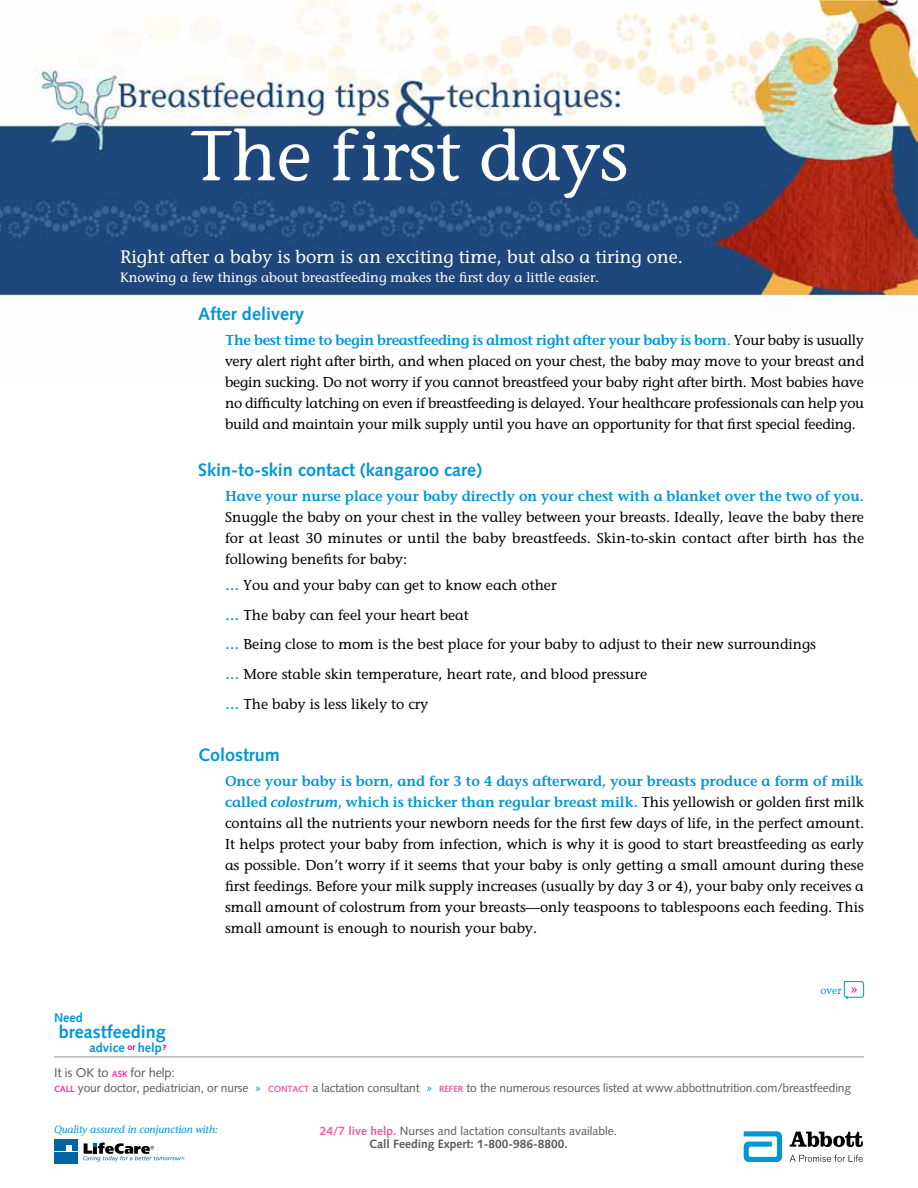
<style>
.page{position:relative;width:918px;height:1188px;background:#fff}
.page>*{position:absolute;margin:0;border:0;box-sizing:border-box;transform-origin:0 0}
.t1{font:70.5px "Stone Informal";letter-spacing:-.01em;color:#fff}
.t2{font:700 18px "Syntax";color:#0096d6}
.t3{font:18px "Stone Informal";color:#fff}
.t4{font:14.25px/21px "Stone Informal";color:#000;text-align:justify}
.t5{font:600 14.25px "Stone Informal";color:#0096d6}
.t6{font:13.5px "Stone Informal";color:#fff}
.t7{font:12.75px "Syntax";letter-spacing:-.01em;color:#58595b}
.t8{font:700 12.75px "Syntax";color:#0096d6}
.t9{font:12px/13.5px "Syntax";letter-spacing:-.01em;color:#58595b;text-align:center}
.t10{font:italic 10.5px "Stone Informal";color:#0096d6}
.t11{font:10.5px "Stone Informal";color:#0096d6}
.s1{font-weight:600;color:#0096d6}
.s2{color:#0096d6}
.s3{font-weight:600;font-style:italic;color:#0096d6}
.s4{font-size:9px;color:#ec008c}
.s5{font-weight:900;font-size:7.5px;color:#ec008c}
.s6{font-family:"Syntax";font-size:15px;color:#ec008c}
.s7{font-weight:700;font-size:9px;color:#f033a3}
.s8{font-weight:700;font-size:9px;color:#ef5ba1}
.s9{font-weight:700;color:#ef5ba1}
.s10{font-weight:700}
</style>
<div class="page">
<hr style="left:54px;top:1057px;width:810px;height:1px;background:#939598">
<svg style="left:54px;top:1140px;width:130px;height:23px"></svg>
<svg style="left:790px;top:1155px;width:73px;height:7px"></svg>
<svg style="left:744px;top:1131px;width:38px;height:31px"></svg>
<svg style="left:790px;top:1132px;width:73px;height:15px"></svg>
<img style="left:0;top:0;width:918px;height:306px">
<svg style="left:844px;top:981px;width:20px;height:18px"></svg>
<h1 class="t1" style="left:190px;top:114px;width:439px">The first days</h1>
<p class="t3" style="left:120px;top:246px;width:565px">Right after a baby is born is an exciting time, but also a tiring one.</p>
<p class="t6" style="left:120px;top:269px;width:481px">Knowing a few things about breastfeeding makes the first day a little easier.</p>
<p class="t2" style="left:198px;top:303px;width:108px">After delivery</p>
<p class="t4" style="left:225px;top:330px;width:641px"><span class="s1">The best time to begin breastfeeding is almost right after your baby is born</span><span class="s2">.</span> Your baby is usually very alert right after birth, and when placed on your chest, the baby may move to your breast and begin sucking. Do not worry if you cannot breastfeed your baby right after birth. Most babies have no difficulty latching on even if breastfeeding is delayed. Your healthcare professionals can help you build and maintain your milk supply until you have an opportunity for that first special feeding.</p>
<p class="t2" style="left:198px;top:459px;width:286px">Skin-to-skin contact (kangaroo care)</p>
<p class="t5" style="left:225px;top:488px;width:640px">Have your nurse place your baby directly on your chest with a blanket over the two of you.</p>
<p class="t4" style="left:225px;top:507px;width:641px">Snuggle the baby on your chest in the valley between your breasts. Ideally, leave the baby there for at least 30 minutes or until the baby breastfeeds. Skin-to-skin contact after birth has the following benefits for baby:</p>
<p class="t4" style="left:225px;top:570px;width:593px;line-height:30px;text-align:left"><span class="s1">…</span> You and your baby can get to know each other<br><span class="s1">…</span> The baby can feel your heart beat<br><span class="s1">…</span> Being close to mom is the best place for your baby to adjust to their new surroundings <span class="s1">…</span> More stable skin temperature, heart rate, and blood pressure<br><span class="s1">…</span> The baby is less likely to cry</p>
<p class="t2" style="left:198px;top:744px;width:83px">Colostrum</p>
<p class="t4" style="left:225px;top:771px;width:641px"><span class="s1">Once your baby is born, and for 3 to 4 days afterward, your breasts produce a form of milk called</span> <span class="s3">colostrum</span><span class="s1">, which is thicker than regular breast milk.</span> This yellowish or golden first milk contains all the nutrients your newborn needs for the first few days of life, in the perfect amount.<br>It helps protect your baby from infection, which is why it is good to start breastfeeding as early as possible. Don’t worry if it seems that your baby is only getting a small amount during these first feedings. Before your milk supply increases (usually by day 3 or 4), your baby only receives a small amount of colostrum from your breasts—only teaspoons to tablespoons each feeding. This small amount is enough to nourish your baby.</p>
<p class="t8" style="left:54px;top:1011px;width:31px">Need</p>
<p class="t2" style="left:59px;top:1021px;width:108px">breastfeeding</p>
<p class="t8" style="left:89px;top:1040px;width:78px">advice <span class="s4">or</span> help<span class="s5">?</span></p>
<p class="t11" style="left:820px;top:984px;width:40px">over <span class="s6">»</span></p>
<p class="t7" style="left:54px;top:1065px;width:123px">It is OK to <span class="s7">Ask</span> for help:</p>
<p class="t9" style="left:54px;top:1081px;width:799px"><span class="s7">Call</span> your doctor, pediatrician, or nurse <span class="s2">»</span> <span class="s8">Contact</span> a lactation consultant <span class="s2">»</span> <span class="s8">Refer</span> to the numerous resources listed at www.abbottnutrition.com/breastfeeding</p>
<p class="t10" style="left:54px;top:1123px;width:166px">Quality assured in conjunction with:</p>
<p class="t9" style="left:320px;top:1124px;width:299px"><span class="s9">24/7 live help.</span> Nurses and lactation consultants available.<br><span class="s10">Call Feeding Expert: 1-800-986-8800.</span></p>
</div>
